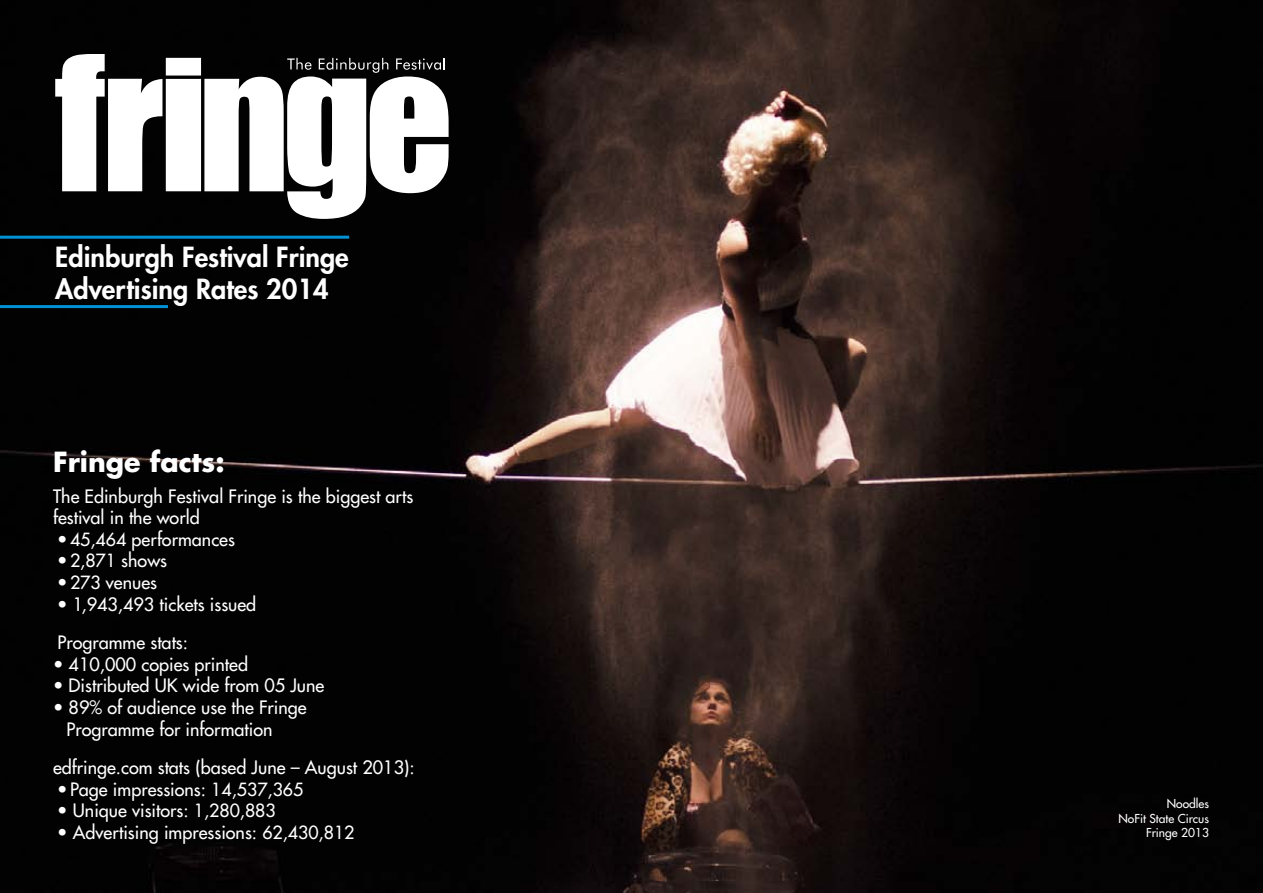
<style>
.page{position:relative;width:1263px;height:893px;background:#fff}
.page>*{position:absolute;margin:0;border:0;box-sizing:border-box;transform-origin:0 0}
.t1{font:800 27px/32.4px "Futura";color:#fff}
.t2{font:700 27px "Futura";color:#fff}
.t3{font:18px/21.6px "Futura";color:#fff}
.body{font:12px "Futura";color:#fff}
.s1{font-size:17.7px}
</style>
<div class="page">
<img style="left:0;top:0;width:1263px;height:893px">
<svg style="left:55px;top:54px;width:394px;height:165px"></svg>
<hr style="left:0;top:305px;width:168px;height:3px;background:#0092d5">
<hr style="left:0;top:236px;width:349px;height:3px;background:#0092d5">
<p class="t1" style="left:55px;top:241px;width:295px">Edinburgh Festival Fringe<br>Advertising Rates 2014</p>
<p class="t2" style="left:53px;top:444px;width:173px">Fringe facts:</p>
<p class="t3" style="left:53px;top:485px;width:362px">The Edinburgh Festival Fringe is the biggest arts festival in the world</p>
<p class="t3" style="left:57px;top:528px;width:179px">• <span class="s1">45,464</span> performances</p>
<p class="t3" style="left:57px;top:550px;width:111px">• <span class="s1">2,871</span> shows</p>
<p class="t3" style="left:57px;top:572px;width:101px">•<span class="s1">273</span> venues</p>
<p class="t3" style="left:57px;top:593px;width:201px">• 1,943,493 tickets issued</p>
<p class="t3" style="left:58px;top:632px;width:132px">Programme stats:</p>
<p class="t3" style="left:53px;top:653px;width:196px">• 410,000 copies printed</p>
<p class="t3" style="left:53px;top:675px;width:273px">• Distributed UK wide from 05 June</p>
<p class="t3" style="left:67px;top:697px;width:242px;text-indent:-13px">• 89% of audience use the Fringe<br>Programme for information</p>
<p class="t3" style="left:53px;top:757px;width:363px">edfringe.com stats (based June – August 2013):</p>
<p class="t3" style="left:57px;top:778px;width:248px">• Page impressions: <span class="s1">14,537,365</span></p>
<p class="t3" style="left:57px;top:800px;width:220px">• Unique visitors: <span class="s1">1,280,883</span></p>
<p class="t3" style="left:57px;top:822px;width:299px">• Advertising impressions: <span class="s1">62,430,812</span></p>
<p class="body" style="left:1167px;top:796px;width:44px">Noodles</p>
<p class="body" style="left:1118px;top:811px;width:92px">NoFit State Circus</p>
<p class="body" style="left:1146px;top:825px;width:64px">Fringe 2013</p>
</div>
